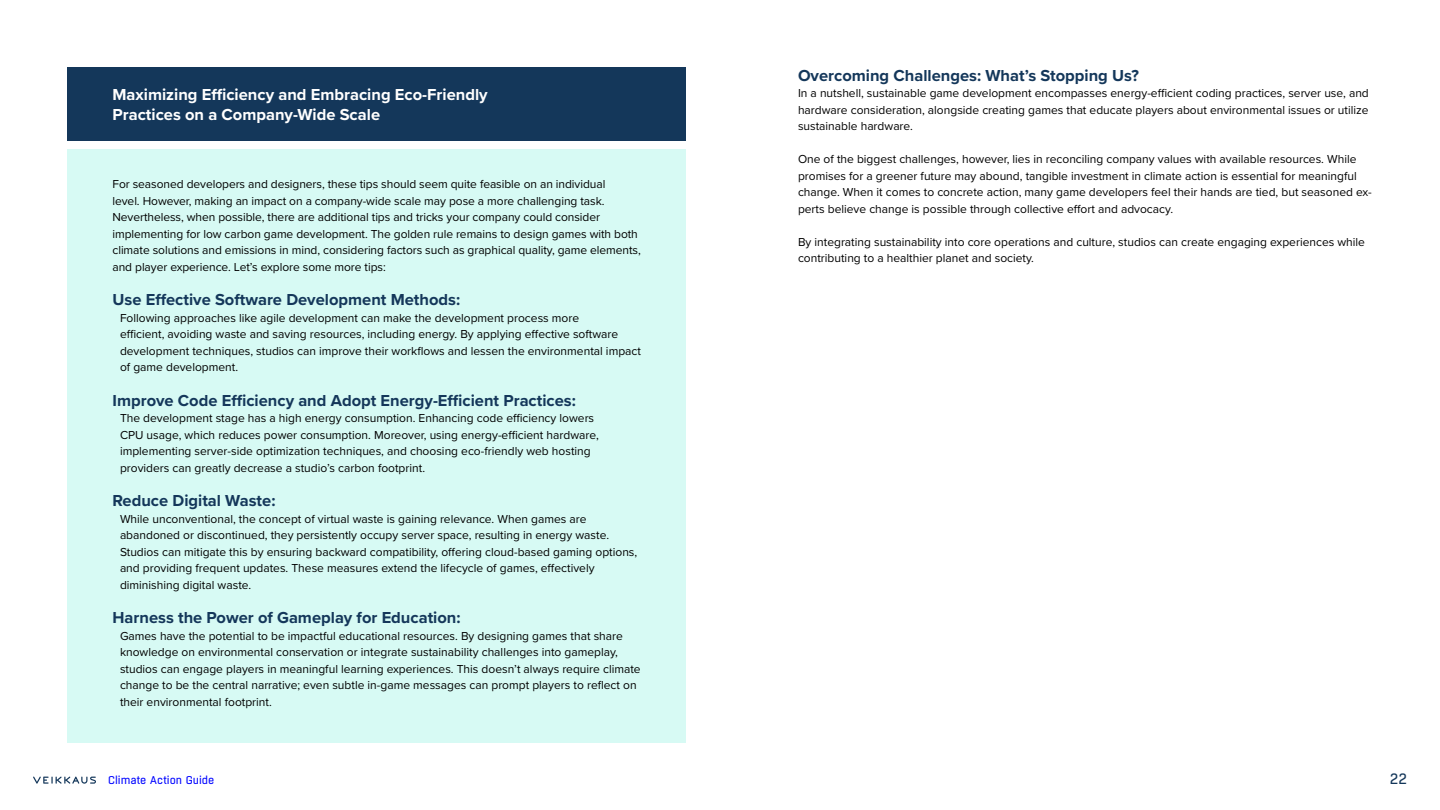
<style>
.page{position:relative;width:1440px;height:810px;background:#fff}
.page>*{position:absolute;margin:0;border:0;box-sizing:border-box;transform-origin:0 0}
.Alaotsikko_Proxima_Nova_Bold_22_pt{font:700 16.5px "Proxima Nova";color:#14375a}
.Alaotsikko_Proxima_Nova_Bold_22_pt-2{font:700 16.5px/19.5px "Proxima Nova";color:#fff}
.t1{font:15px "Boxed";color:#14375a}
.Lista{font:12px/16.5px "Proxima Nova";color:#000}
.Alaotsikko_Proxima_Nova_Bold_22_pt-3{font:12px/16.5px "Proxima Nova";color:#000}
.t2{font:11.25px "Boxed";color:#0004ff}
</style>
<div class="page">
<svg style="left:33px;top:777px;width:63px;height:7px"></svg>
<div style="left:68px;top:68px;width:618px;height:73px;background:#14375a"></div>
<div style="left:68px;top:149px;width:618px;height:593px;background:#d7faf4"></div>
<p class="Alaotsikko_Proxima_Nova_Bold_22_pt-2" style="left:112px;top:85px;width:377px">Maximizing Efficiency and Embracing Eco-Friendly<br>Practices on a Company-Wide Scale</p>
<p class="Lista" style="left:112px;top:175px;width:530px">For seasoned developers and designers, these tips should seem quite feasible on an individual<br>level. However, making an impact on a company-wide scale may pose a more challenging task.<br>Nevertheless, when possible, there are additional tips and tricks your company could consider implementing for low carbon game development. The golden rule remains to design games with both climate solutions and emissions in mind, considering factors such as graphical quality, game elements, and player experience. Let’s explore some more tips:</p>
<p class="Alaotsikko_Proxima_Nova_Bold_22_pt" style="left:112px;top:287px;width:349px">Use Effective Software Development Methods:</p>
<p class="Lista" style="left:120px;top:309px;width:523px">Following approaches like agile development can make the development process more<br>efficient, avoiding waste and saving resources, including energy. By applying effective software development techniques, studios can improve their workflows and lessen the environmental impact of game development.</p>
<p class="Alaotsikko_Proxima_Nova_Bold_22_pt" style="left:112px;top:388px;width:465px">Improve Code Efficiency and Adopt Energy-Efficient Practices:</p>
<p class="Lista" style="left:120px;top:409px;width:480px">The development stage has a high energy consumption. Enhancing code efficiency lowers CPU usage, which reduces power consumption. Moreover, using energy-efficient hardware, implementing server-side optimization techniques, and choosing eco-friendly web hosting providers can greatly decrease a studio’s carbon footprint.</p>
<p class="Alaotsikko_Proxima_Nova_Bold_22_pt" style="left:112px;top:488px;width:164px">Reduce Digital Waste:</p>
<p class="Lista" style="left:120px;top:510px;width:519px">While unconventional, the concept of virtual waste is gaining relevance. When games are abandoned or discontinued, they persistently occupy server space, resulting in energy waste.<br>Studios can mitigate this by ensuring backward compatibility, offering cloud-based gaming options, and providing frequent updates. These measures extend the lifecycle of games, effectively diminishing digital waste.</p>
<p class="Alaotsikko_Proxima_Nova_Bold_22_pt" style="left:112px;top:605px;width:350px">Harness the Power of Gameplay for Education:</p>
<p class="Lista" style="left:120px;top:627px;width:522px">Games have the potential to be impactful educational resources. By designing games that share knowledge on environmental conservation or integrate sustainability challenges into gameplay, studios can engage players in meaningful learning experiences. This doesn’t always require climate change to be the central narrative; even subtle in-game messages can prompt players to reflect on their environmental footprint.</p>
<p class="Alaotsikko_Proxima_Nova_Bold_22_pt" style="left:798px;top:63px;width:343px">Overcoming Challenges: What’s Stopping Us?</p>
<p class="Alaotsikko_Proxima_Nova_Bold_22_pt-3" style="left:798px;top:84px;width:572px;text-align:justify">In a nutshell, sustainable game development encompasses energy-efficient coding practices, server use, and hardware consideration, alongside creating games that educate players about environmental issues or utilize sustainable hardware.</p>
<p class="Alaotsikko_Proxima_Nova_Bold_22_pt-3" style="left:798px;top:150px;width:575px">One of the biggest challenges, however, lies in reconciling company values with available resources. While promises for a greener future may abound, tangible investment in climate action is essential for meaningful change. When it comes to concrete action, many game developers feel their hands are tied, but seasoned ex&shy;perts believe change is possible through collective effort and advocacy.</p>
<p class="Alaotsikko_Proxima_Nova_Bold_22_pt-3" style="left:798px;top:233px;width:569px">By integrating sustainability into core operations and culture, studios can create engaging experiences while contributing to a healthier planet and society.</p>
<p class="t2" style="left:108px;top:773px;width:108px">Climate Action Guide</p>
<p class="t1" style="left:1390px;top:769px;width:19px">22</p>
</div>
